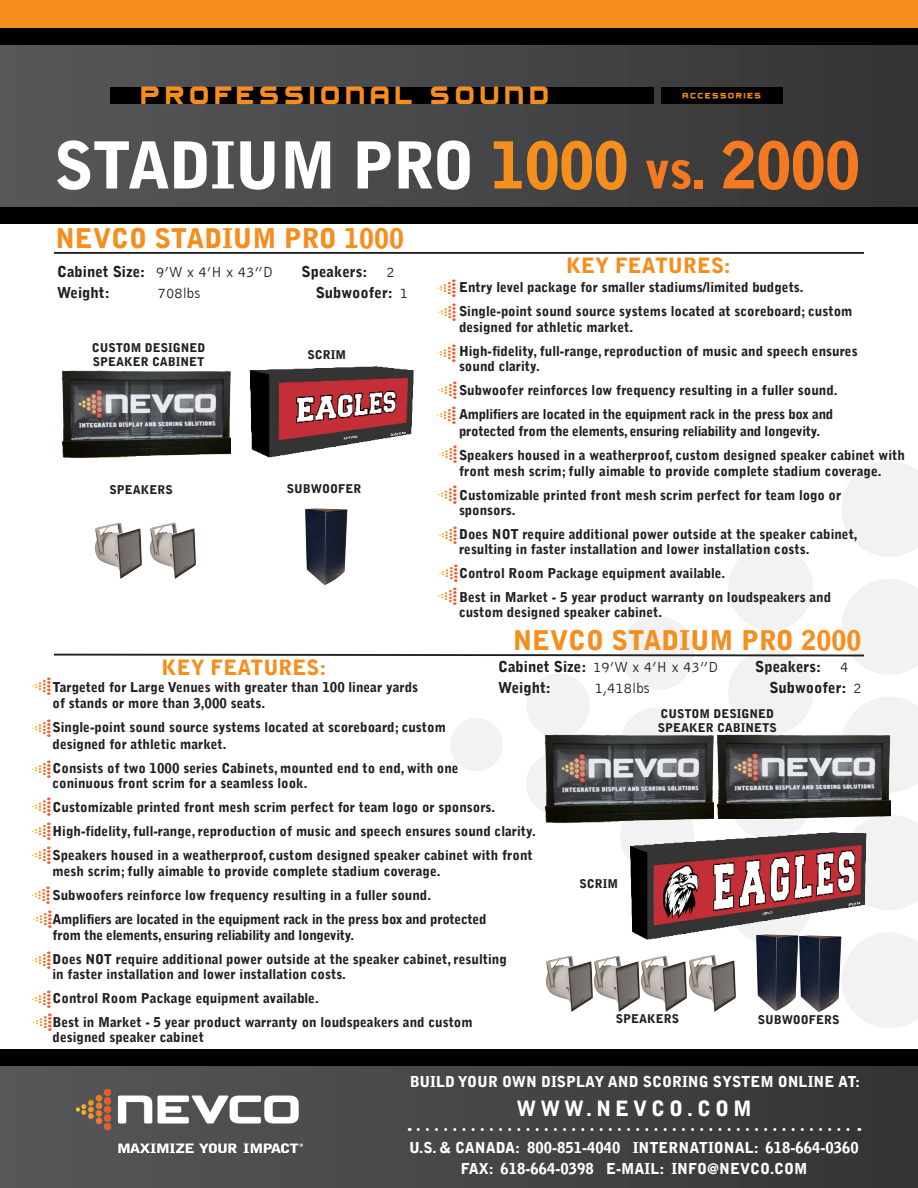
<style>
.page{position:relative;width:918px;height:1188px;background:#fff}
.page>*{position:absolute;margin:0;border:0;box-sizing:border-box;transform-origin:0 0}
.t1{font:900 64.2px "Bell Gothic";letter-spacing:-.02em;color:#fff}
.t2{font:45px "Mayo Dingbats One";color:#f68e1e}
.t3{font:900 27px "Bell Gothic";color:#f68e1e}
.t4{font:900 21px "Bell Gothic";color:#f68e1e}
.t5{font:900 21px "Bell Gothic";letter-spacing:.19em;color:#fff}
.t6{font:900 15px/21px "Bell Gothic";color:#fff;text-align:center}
.t7{font:900 15px "Bell Gothic";color:#231f20}
.t8{font:300 15px "Bell Gothic";color:#231f20}
.t9{font:14.25px "Mayo Dingbats One";color:#f68e1e}
.t10{font:900 13.5px/16.2px "Bell Gothic";color:#231f20}
.t11{font:900 13.5px "Bell Gothic";letter-spacing:-.02em;color:#231f20}
.t12{font:900 12px/14.4px "Bell Gothic";color:#231f20}
.s1{color:#f68e1e}
.s2{font-size:52.5px;color:#f47921}
.s3{color:#f47921}
.s4{font-weight:300}
.s5{font-weight:900}
</style>
<div class="page">
<div style="left:0;top:32px;width:918px;height:184px;background:linear-gradient(to right,#57585a,#343435)"></div>
<div style="left:0;top:0;width:918px;height:33px;background:#f68e1e"></div>
<div style="left:0;top:28px;width:918px;height:17px;background:#000"></div>
<div style="left:0;top:207px;width:918px;height:17px;background:#000"></div>
<svg style="left:842px;top:461px;width:76px;height:96px"></svg>
<svg style="left:843px;top:697px;width:75px;height:95px"></svg>
<div style="left:862px;top:815px;width:56px;height:95px;background:#f2f2f2"></div>
<svg style="left:843px;top:933px;width:75px;height:95px"></svg>
<div style="left:728px;top:545px;width:85px;height:85px;background:#f2f2f2;border-radius:50%"></div>
<div style="left:728px;top:650px;width:85px;height:85px;background:#f2f2f2;border-radius:50%"></div>
<div style="left:728px;top:754px;width:85px;height:86px;background:#f2f2f2;border-radius:50%"></div>
<div style="left:620px;top:616px;width:74px;height:74px;background:#f2f2f2;border-radius:50%"></div>
<div style="left:620px;top:707px;width:74px;height:75px;background:#f2f2f2;border-radius:50%"></div>
<div style="left:526px;top:673px;width:64px;height:64px;background:#f2f2f2;border-radius:50%"></div>
<div style="left:526px;top:752px;width:64px;height:64px;background:#f2f2f2;border-radius:50%"></div>
<div style="left:450px;top:718px;width:53px;height:53px;background:#f2f2f2;border-radius:50%"></div>
<div style="left:661px;top:87px;width:121px;height:16px;background:#000"></div>
<div style="left:111px;top:87px;width:543px;height:16px;background:#000"></div>
<div style="left:0;top:1050px;width:918px;height:138px;background:linear-gradient(to right,#57585a,#353435)"></div>
<div style="left:0;top:1049px;width:918px;height:17px;background:#000"></div>
<svg style="left:418px;top:1128px;width:442px;height:3px"></svg>
<img style="left:76px;top:1090px;width:226px;height:63px">
<img style="left:437px;top:280px;width:19px;height:17px">
<hr style="left:54px;top:252px;width:810px;height:2px;background:#231f20">
<svg style="left:54px;top:579px;width:864px;height:96px"></svg>
<img style="left:438px;top:486px;width:19px;height:18px">
<img style="left:439px;top:446px;width:18px;height:17px">
<img style="left:437px;top:406px;width:19px;height:18px">
<img style="left:438px;top:381px;width:19px;height:18px">
<img style="left:437px;top:344px;width:19px;height:18px">
<img style="left:438px;top:304px;width:18px;height:17px">
<img style="left:439px;top:564px;width:19px;height:18px">
<img style="left:439px;top:526px;width:18px;height:18px">
<img style="left:33px;top:911px;width:19px;height:17px">
<img style="left:32px;top:951px;width:19px;height:18px">
<img style="left:32px;top:886px;width:18px;height:18px">
<img style="left:32px;top:847px;width:19px;height:17px">
<img style="left:32px;top:822px;width:19px;height:18px">
<img style="left:32px;top:798px;width:19px;height:18px">
<img style="left:32px;top:760px;width:19px;height:18px">
<img style="left:32px;top:719px;width:19px;height:18px">
<img style="left:32px;top:678px;width:19px;height:17px">
<img style="left:32px;top:990px;width:19px;height:18px">
<img style="left:438px;top:587px;width:20px;height:19px">
<img style="left:33px;top:1014px;width:19px;height:17px">
<img style="left:61px;top:370px;width:169px;height:89px">
<img style="left:301px;top:508px;width:48px;height:78px">
<img style="left:149px;top:523px;width:47px;height:56px">
<img style="left:95px;top:522px;width:48px;height:58px">
<img style="left:249px;top:366px;width:165px;height:92px">
<img style="left:544px;top:735px;width:170px;height:88px">
<img style="left:756px;top:946px;width:40px;height:65px">
<img style="left:546px;top:955px;width:94px;height:57px">
<img style="left:716px;top:735px;width:175px;height:84px">
<img style="left:640px;top:955px;width:96px;height:57px">
<img style="left:796px;top:946px;width:47px;height:66px">
<img style="left:620px;top:824px;width:254px;height:122px">
<svg style="left:141px;top:86px;width:18px;height:18px"></svg>
<svg style="left:166px;top:86px;width:17px;height:18px"></svg>
<svg style="left:215px;top:86px;width:16px;height:18px"></svg>
<svg style="left:237px;top:86px;width:16px;height:18px"></svg>
<svg style="left:371px;top:86px;width:18px;height:18px"></svg>
<svg style="left:530px;top:86px;width:18px;height:18px"></svg>
<p class="t2" style="left:187px;top:67px;width:341px">□ ▲▲ □■ ● ▲□◆■</p>
<p class="t9" style="left:711px;top:86px;width:25px">▲▲□</p>
<p class="t1" style="left:54px;top:128px;width:808px">STADIUM PRO <span class="s1">1000</span> <span class="s2">vs.</span> <span class="s3">2000</span></p>
<p class="t3" style="left:56px;top:223px;width:350px">NEVCO STADIUM PRO 1000</p>
<p class="t7" style="left:57px;top:263px;width:217px">Cabinet Size: <span class="s4">9’W x 4’H x 43”D</span></p>
<p class="t7" style="left:302px;top:263px;width:67px">Speakers:</p>
<p class="t8" style="left:387px;top:264px;width:10px">2</p>
<p class="t7" style="left:57px;top:284px;width:54px">Weight:</p>
<p class="t8" style="left:158px;top:285px;width:44px">708lbs</p>
<p class="t7" style="left:316px;top:284px;width:94px">Subwoofer: <span class="s4">1</span></p>
<p class="t12" style="left:92px;top:340px;width:115px">CUSTOM DESIGNED<br>SPEAKER CABINET</p>
<p class="t12" style="left:308px;top:348px;width:40px">SCRIM</p>
<p class="t12" style="left:109px;top:483px;width:65px">SPEAKERS</p>
<p class="t12" style="left:287px;top:482px;width:76px">SUBWOOFER</p>
<p class="t4" style="left:566px;top:254px;width:166px">KEY FEATURES:</p>
<p class="t10" style="left:459px;top:279px;width:346px">Entry level package for smaller stadiums/limited budgets.</p>
<p class="t10" style="left:459px;top:303px;width:395px">Single-point sound source systems located at scoreboard; custom</p>
<p class="t10" style="left:459px;top:320px;width:176px">designed for athletic market.</p>
<p class="t10" style="left:459px;top:344px;width:400px">High-fidelity, full-range, reproduction of music and speech ensures</p>
<p class="t10" style="left:459px;top:359px;width:82px">sound clarity.</p>
<p class="t10" style="left:459px;top:383px;width:380px">Subwoofer reinforces low frequency resulting in a fuller sound.</p>
<p class="t11" style="left:459px;top:407px;width:376px">Amplifiers are located in the equipment rack in the press box and</p>
<p class="t11" style="left:459px;top:423px;width:363px">protected from the elements, ensuring reliability and longevity.</p>
<p class="t10" style="left:459px;top:447px;width:447px">Speakers housed in a weatherproof, custom designed speaker cabinet with front mesh scrim; fully aimable to provide complete stadium coverage.</p>
<p class="t10" style="left:459px;top:487px;width:384px">Customizable printed front mesh scrim perfect for team logo or</p>
<p class="t10" style="left:459px;top:502px;width:58px">sponsors.</p>
<p class="t10" style="left:459px;top:526px;width:400px">Does NOT require additional power outside at the speaker cabinet,</p>
<p class="t10" style="left:459px;top:541px;width:352px">resulting in faster installation and lower installation costs.</p>
<p class="t10" style="left:459px;top:565px;width:268px">Control Room Package equipment available.</p>
<p class="t10" style="left:459px;top:589px;width:374px">Best in Market - 5 year product warranty on loudspeakers and</p>
<p class="t10" style="left:459px;top:604px;width:205px">custom designed speaker cabinet.</p>
<p class="t3" style="left:513px;top:624px;width:350px">NEVCO STADIUM PRO 2000</p>
<p class="t4" style="left:162px;top:656px;width:166px">KEY FEATURES:</p>
<p class="t8" style="left:498px;top:659px;width:221px"><span class="s5">Cabinet Size:</span> 19’W x 4’H x 43”D</p>
<p class="t7" style="left:755px;top:658px;width:67px">Speakers:</p>
<p class="t8" style="left:840px;top:659px;width:10px">4</p>
<p class="t7" style="left:498px;top:679px;width:54px">Weight:</p>
<p class="t8" style="left:595px;top:680px;width:57px">1,418lbs</p>
<p class="t7" style="left:769px;top:679px;width:94px">Subwoofer: <span class="s4">2</span></p>
<p class="t10" style="left:52px;top:679px;width:367px">Targeted for Large Venues with greater than 100 linear yards</p>
<p class="t10" style="left:52px;top:695px;width:214px">of stands or more than 3,000 seats.</p>
<p class="t10" style="left:52px;top:719px;width:395px">Single-point sound source systems located at scoreboard; custom</p>
<p class="t10" style="left:52px;top:736px;width:176px">designed for athletic market.</p>
<p class="t10" style="left:52px;top:760px;width:408px">Consists of two 1000 series Cabinets, mounted end to end, with one</p>
<p class="t10" style="left:52px;top:775px;width:257px">coninuous front scrim for a seamless look.</p>
<p class="t10" style="left:52px;top:799px;width:444px">Customizable printed front mesh scrim perfect for team logo or sponsors.</p>
<p class="t10" style="left:52px;top:823px;width:485px">High-fidelity, full-range, reproduction of music and speech ensures sound clarity.</p>
<p class="t10" style="left:52px;top:847px;width:482px">Speakers housed in a weatherproof, custom designed speaker cabinet with front mesh scrim; fully aimable to provide complete stadium coverage.</p>
<p class="t10" style="left:52px;top:887px;width:380px">Subwoofers reinforce low frequency resulting in a fuller sound.</p>
<p class="t11" style="left:52px;top:911px;width:436px">Amplifiers are located in the equipment rack in the press box and protected</p>
<p class="t11" style="left:52px;top:927px;width:303px">from the elements, ensuring reliability and longevity.</p>
<p class="t10" style="left:52px;top:951px;width:456px">Does NOT require additional power outside at the speaker cabinet, resulting</p>
<p class="t10" style="left:52px;top:966px;width:295px">in faster installation and lower installation costs.</p>
<p class="t10" style="left:52px;top:990px;width:268px">Control Room Package equipment available.</p>
<p class="t10" style="left:52px;top:1014px;width:422px">Best in Market - 5 year product warranty on loudspeakers and custom</p>
<p class="t10" style="left:52px;top:1029px;width:153px">designed speaker cabinet</p>
<p class="t12" style="left:660px;top:707px;width:115px">CUSTOM DESIGNED</p>
<p class="t12" style="left:658px;top:721px;width:121px">SPEAKER CABINETS</p>
<p class="t12" style="left:579px;top:876px;width:40px">SCRIM</p>
<p class="t12" style="left:616px;top:1012px;width:65px">SPEAKERS</p>
<p class="t12" style="left:758px;top:1012px;width:83px">SUBWOOFERS</p>
<p class="t6" style="left:410px;top:1072px;width:452px">BUILD YOUR OWN DISPLAY AND SCORING SYSTEM ONLINE AT:</p>
<h3 class="t5" style="left:517px;top:1096px;width:237px">WWW.NEVCO.COM</h3>
<p class="t6" style="left:409px;top:1138px;width:451px">U.S. &amp; CANADA: 800-851-4040 INTERNATIONAL: 618-664-0360<br>FAX: 618-664-0398 E-MAIL: INFO@NEVCO.COM</p>
</div>
